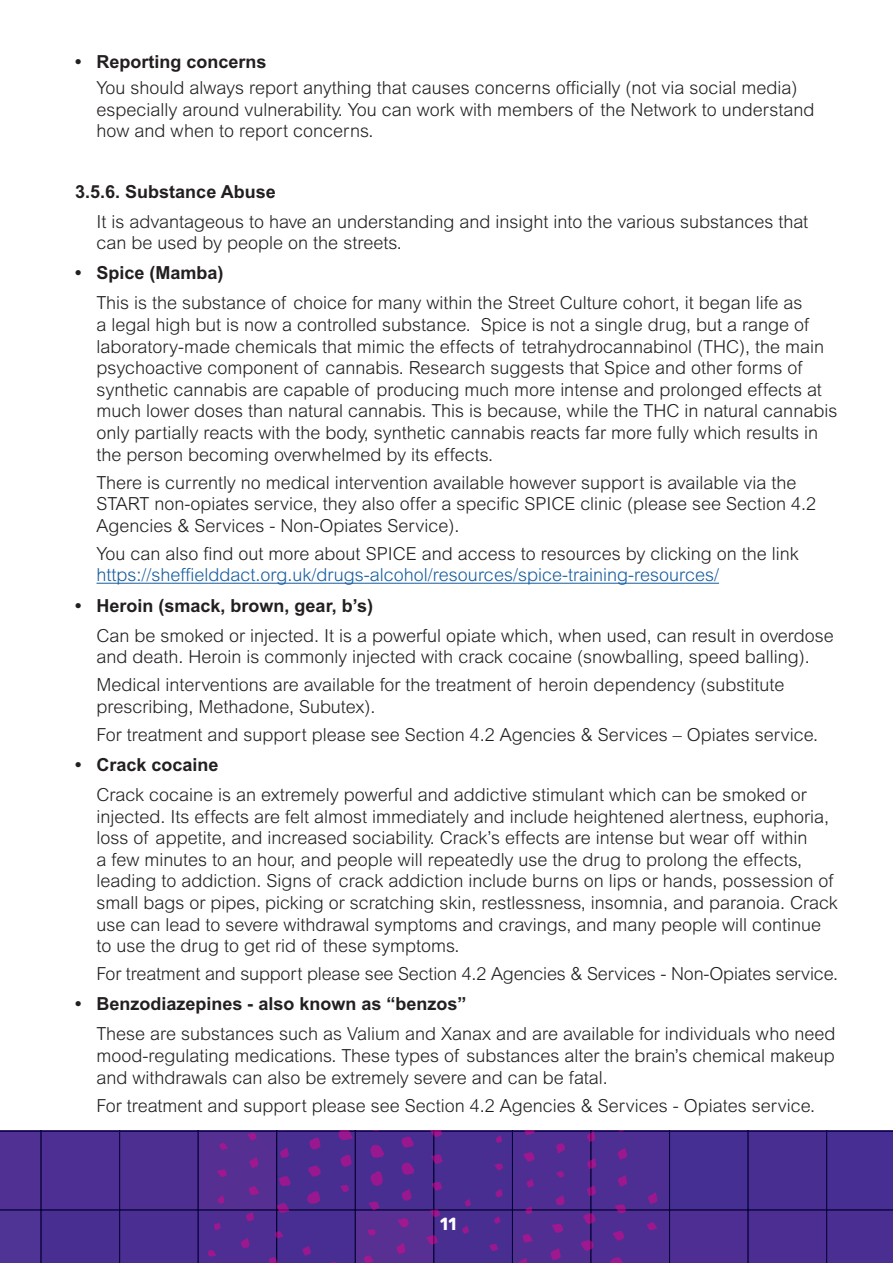
<style>
.page{position:relative;width:893px;height:1263px;background:#fff}
.page>*{position:absolute;margin:0;border:0;box-sizing:border-box;transform-origin:0 0}
.t1{font:300 18px/21.6px "Arial";color:#231f20}
.t2{font:700 18px "Arial";color:#231f20}
.t3{font:300 18px "Arial";color:#175d9e}
.t4{font:700 18px "Co Headline";color:#fff}
</style>
<div class="page">
<svg style="left:0;top:1130px;width:893px;height:133px;background:#4c2c8f"></svg>
<hr style="left:97px;top:583px;width:622px;height:1px;background:#175d9e">
<p class="t2" style="left:75px;top:51px;width:193px">• Reporting concerns</p>
<p class="t1" style="left:97px;top:77px;width:719px">You should always report anything that causes concerns officially (not via social media) especially around vulnerability. You can work with members of the Network to understand how and when to report concerns.</p>
<p class="t2" style="left:75px;top:181px;width:202px">3.5.6. Substance Abuse</p>
<p class="t1" style="left:97px;top:210px;width:713px">It is advantageous to have an understanding and insight into the various substances that can be used by people on the streets.</p>
<p class="t2" style="left:75px;top:263px;width:150px">• Spice (Mamba)</p>
<p class="t1" style="left:97px;top:292px;width:742px">This is the substance of choice for many within the Street Culture cohort, it began life as<br>a legal high but is now a controlled substance. Spice is not a single drug, but a range of laboratory-made chemicals that mimic the effects of tetrahydrocannabinol (THC), the main psychoactive component of cannabis. Research suggests that Spice and other forms of synthetic cannabis are capable of producing much more intense and prolonged effects at much lower doses than natural cannabis. This is because, while the THC in natural cannabis only partially reacts with the body, synthetic cannabis reacts far more fully which results in the person becoming overwhelmed by its effects.</p>
<p class="t1" style="left:97px;top:471px;width:721px">There is currently no medical intervention available however support is available via the<br>START non-opiates service, they also offer a specific SPICE clinic (please see Section 4.2<br>Agencies &amp; Services - Non-Opiates Service).</p>
<p class="t1" style="left:97px;top:543px;width:704px">You can also find out more about SPICE and access to resources by clicking on the link</p>
<p class="t3" style="left:97px;top:565px;width:624px">https://sheffielddact.org.uk/drugs-alcohol/resources/spice-training-resources/</p>
<p class="t2" style="left:75px;top:595px;width:299px">• Heroin (smack, brown, gear, b’s)</p>
<p class="t1" style="left:97px;top:624px;width:739px">Can be smoked or injected. It is a powerful opiate which, when used, can result in overdose and death. Heroin is commonly injected with crack cocaine (snowballing, speed balling).</p>
<p class="t1" style="left:97px;top:674px;width:689px">Medical interventions are available for the treatment of heroin dependency (substitute prescribing, Methadone, Subutex).</p>
<p class="t1" style="left:97px;top:724px;width:723px">For treatment and support please see Section 4.2 Agencies &amp; Services – Opiates service.</p>
<p class="t2" style="left:75px;top:754px;width:145px">• Crack cocaine</p>
<p class="t1" style="left:97px;top:784px;width:743px">Crack cocaine is an extremely powerful and addictive stimulant which can be smoked or injected. Its effects are felt almost immediately and include heightened alertness, euphoria, loss of appetite, and increased sociability. Crack’s effects are intense but wear off within<br>a few minutes to an hour, and people will repeatedly use the drug to prolong the effects, leading to addiction. Signs of crack addiction include burns on lips or hands, possession of small bags or pipes, picking or scratching skin, restlessness, insomnia, and paranoia. Crack use can lead to severe withdrawal symptoms and cravings, and many people will continue to use the drug to get rid of these symptoms.</p>
<p class="t1" style="left:97px;top:963px;width:743px">For treatment and support please see Section 4.2 Agencies &amp; Services - Non-Opiates service.</p>
<p class="t2" style="left:75px;top:993px;width:393px">• Benzodiazepines - also known as “benzos”</p>
<p class="t1" style="left:97px;top:1023px;width:740px;text-align:justify">These are substances such as Valium and Xanax and are available for individuals who need mood-regulating medications. These types of substances alter the brain’s chemical makeup and withdrawals can also be extremely severe and can be fatal.</p>
<p class="t1" style="left:97px;top:1094px;width:720px">For treatment and support please see Section 4.2 Agencies &amp; Services - Opiates service.</p>
<p class="t4" style="left:440px;top:1213px;width:19px">11</p>
</div>
